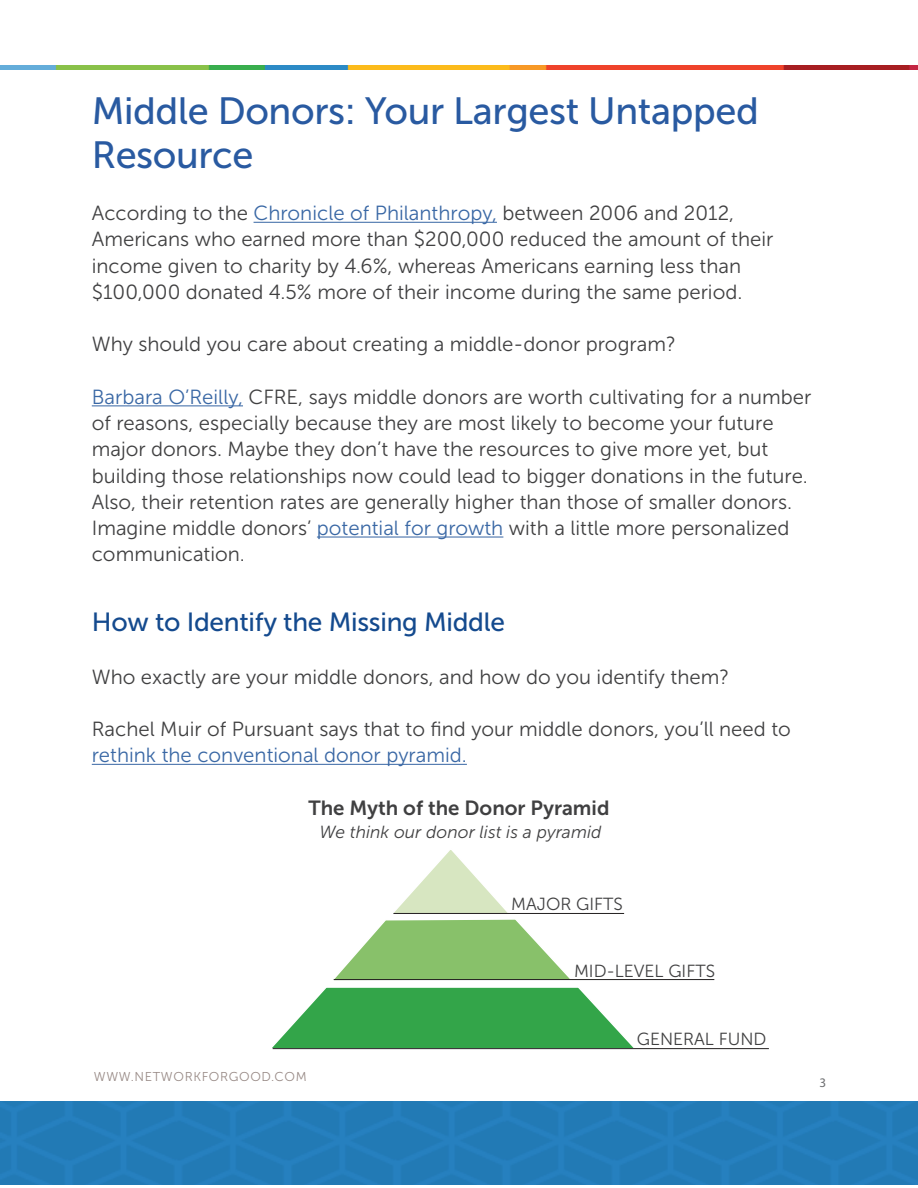
<style>
.page{position:relative;width:918px;height:1188px;background:#fff}
.page>*{position:absolute;margin:0;border:0;box-sizing:border-box;transform-origin:0 0}
.t1{font:37.95px/43.7px "Museo Sans 500";letter-spacing:-.01em;color:#295aa1}
.t2{font:26.25px "Museo Sans 500";letter-spacing:-.01em;color:#144a8e}
.t3{font:20.4px/26.2px "Museo Sans 300";color:#404041}
.t4{font:20.4px "Museo Sans 300";color:#3a68a5}
.t5{font:20.4px "Museo Sans 700";color:#404041}
.t6{font:17.55px "Museo Sans 300";color:#404041}
.t7{font:italic 17.55px "Museo Sans 300";color:#404041}
.t8{font:13.05px "Myriad Pro";color:#6d6e70}
.t9{font:12.75px "Museo Sans 300";letter-spacing:.05em;color:#988a86}
.s1{color:#3a68a5}
</style>
<div class="page">
<img style="left:0;top:1102px;width:918px;height:82px">
<img style="left:0;top:65px;width:918px;height:4px">
<hr style="left:254px;top:222px;width:243px;height:1px;background:#3a68a5">
<hr style="left:92px;top:405px;width:151px;height:1px;background:#3a68a5">
<hr style="left:317px;top:537px;width:186px;height:1px;background:#3a68a5">
<hr style="left:92px;top:764px;width:375px;height:1px;background:#3a68a5">
<svg style="left:272px;top:850px;width:367px;height:200px"></svg>
<hr style="left:393px;top:913px;width:231px;height:1px;background:#231f20">
<hr style="left:334px;top:979px;width:380px;height:1px;background:#231f20">
<hr style="left:273px;top:1048px;width:496px;height:1px;background:#231f20">
<h1 class="t1" style="left:92px;top:92px;width:669px">Middle Donors: Your Largest Untapped<br>Resource</h1>
<p class="t3" style="left:92px;top:202px;width:683px">According to the <span class="s1">Chronicle of Philanthropy,</span> between 2006 and 2012, Americans who earned more than $200,000 reduced the amount of their income given to charity by 4.6%, whereas Americans earning less than $100,000 donated 4.5% more of their income during the same period.</p>
<p class="t3" style="left:92px;top:333px;width:586px">Why should you care about creating a middle-donor program?</p>
<p class="t3" style="left:92px;top:385px;width:721px"><span class="s1">Barbara O’Reilly,</span> CFRE, says middle donors are worth cultivating for a number of reasons, especially because they are most likely to become your future major donors. Maybe they don’t have the resources to give more yet, but building those relationships now could lead to bigger donations in the future.<br>Also, their retention rates are generally higher than those of smaller donors.<br>Imagine middle donors’ <span class="s1">potential for growth</span> with a little more personalized communication.</p>
<p class="t2" style="left:92px;top:612px;width:415px">How to Identify the Missing Middle</p>
<p class="t3" style="left:92px;top:665px;width:639px">Who exactly are your middle donors, and how do you identify them?</p>
<p class="t3" style="left:92px;top:717px;width:701px">Rachel Muir of Pursuant says that to find your middle donors, you’ll need to</p>
<p class="t4" style="left:92px;top:748px;width:377px">rethink the conventional donor pyramid.</p>
<p class="t5" style="left:309px;top:800px;width:302px">The Myth of the Donor Pyramid</p>
<p class="t7" style="left:319px;top:821px;width:284px">We think our donor list is a pyramid</p>
<p class="t9" style="left:94px;top:1072px;width:214px">WWW.NETWORKFORGOOD.COM</p>
<p class="t6" style="left:511px;top:898px;width:113px">MAJOR GIFTS</p>
<p class="t6" style="left:574px;top:964px;width:143px">MID-LEVEL GIFTS</p>
<p class="t6" style="left:637px;top:1033px;width:131px">GENERAL FUND</p>
<p class="t8" style="left:819px;top:1074px;width:8px">3</p>
</div>
